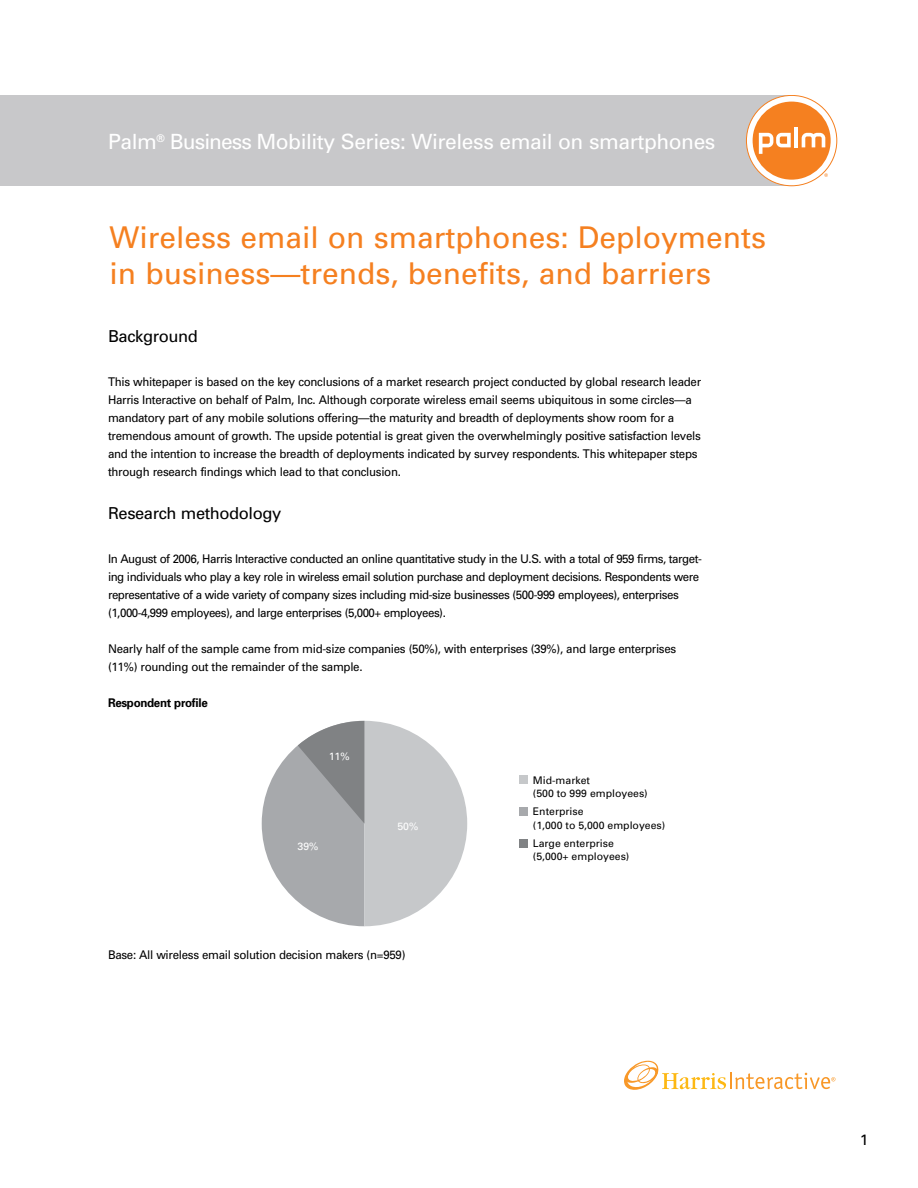
<style>
.page{position:relative;width:918px;height:1188px;background:#fff}
.page>*{position:absolute;margin:0;border:0;box-sizing:border-box;transform-origin:0 0}
.t1{font:30px/36px "Univers";color:#f58020}
.t2{font:21px "Univers";letter-spacing:-.02em;color:#fff}
.t3{font:16.5px "Univers";letter-spacing:-.025em;color:#000}
.t4{font:12px/18px "Univers";letter-spacing:-.025em;color:#000;scale:.96 1}
.t5{font:700 12px "Univers";letter-spacing:-.025em;color:#000;scale:.96 1}
.t6{font:10.5px/13.5px "Univers";color:#000}
.t7{font:10.5px "Univers";color:#fff}
</style>
<div class="page">
<div style="left:0;top:95px;width:792px;height:91px;background:#c8c8ca"></div>
<svg style="left:746px;top:95px;width:91px;height:91px;fill:#fff"></svg>
<div style="left:753px;top:102px;width:78px;height:78px;background:#f58020;border-radius:50%"></div>
<hr style="left:794px;top:127px;width:4px;height:20px;background:#fff">
<svg style="left:802px;top:133px;width:23px;height:14px"></svg>
<svg style="left:759px;top:133px;width:32px;height:21px"></svg>
<svg style="left:824px;top:173px;width:4px;height:4px"></svg>
<svg style="left:262px;top:721px;width:205px;height:205px"></svg>
<div style="left:520px;top:775px;width:8px;height:9px;background:#c6c8ca"></div>
<div style="left:520px;top:807px;width:8px;height:8px;background:#a7a9ac"></div>
<div style="left:520px;top:839px;width:8px;height:9px;background:#808284"></div>
<svg style="left:624px;top:1060px;width:212px;height:30px"></svg>
<h2 class="t2" style="left:108px;top:129px;width:609px">Palm<sup>®</sup> Business Mobility Series: Wireless email on smartphones</h2>
<h1 class="t1" style="left:110px;top:219px;width:658px">Wireless email on smartphones: Deployments in business—trends, benefits, and barriers</h1>
<h3 class="t3" style="left:108px;top:327px;width:91px">Background</h3>
<p class="t4" style="left:108px;top:373px;width:619px">This whitepaper is based on the key conclusions of a market research project conducted by global research leader Harris Interactive on behalf of Palm, Inc. Although corporate wireless email seems ubiquitous in some circles—a mandatory part of any mobile solutions offering—the maturity and breadth of deployments show room for a tremendous amount of growth. The upside potential is great given the overwhelmingly positive satisfaction levels and the intention to increase the breadth of deployments indicated by survey respondents. This whitepaper steps through research findings which lead to that conclusion.</p>
<h3 class="t3" style="left:108px;top:504px;width:175px">Research methodology</h3>
<p class="t4" style="left:108px;top:550px;width:620px">In August of 2006, Harris Interactive conducted an online quantitative study in the U.S. with a total of 959 firms, target&shy;ing individuals who play a key role in wireless email solution purchase and deployment decisions. Respondents were representative of a wide variety of company sizes including mid-size businesses (500-999 employees), enterprises<br>(1 ,000-4,999 employees), and large enterprises (5,000+ employees).</p>
<p class="t4" style="left:108px;top:640px;width:594px">Nearly half of the sample came from mid-size companies (50%), with enterprises (39%), and large enterprises (11 %) rounding out the remainder of the sample.</p>
<p class="t5" style="left:108px;top:695px;width:105px">Respondent profile</p>
<p class="t7" style="left:329px;top:751px;width:23px">11%</p>
<p class="t7" style="left:298px;top:840px;width:23px">39%</p>
<p class="t7" style="left:397px;top:821px;width:23px">50%</p>
<p class="t4" style="left:108px;top:946px;width:311px">Base: All wireless email solution decision makers (n=959)</p>
<p class="t6" style="left:533px;top:773px;width:116px">Mid-market<br>(500 to 999 employees)</p>
<p class="t6" style="left:533px;top:805px;width:134px">Enterprise<br>(1,000 to 5,000 employees)</p>
<p class="t6" style="left:533px;top:836px;width:98px">Large enterprise (5,000+ employees)</p>
</div>
